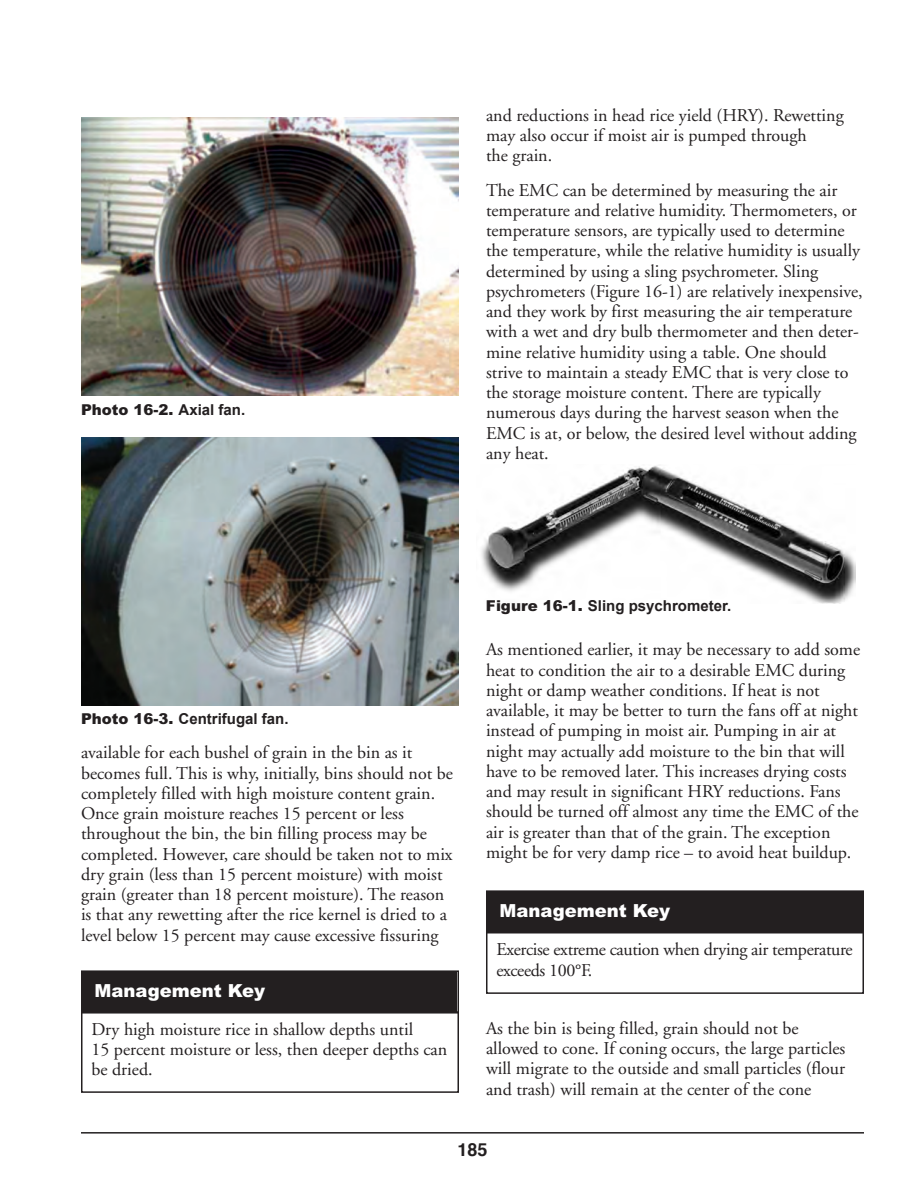
<style>
.page{position:relative;width:918px;height:1188px;background:#fff}
.page>*{position:absolute;margin:0;border:0;box-sizing:border-box;transform-origin:0 0}
.t1{font:18px/20.2px "Adobe Garamond";color:#231f20}
.t2{font:18px/21px "Adobe Garamond";letter-spacing:-.02em;color:#231f20}
.t3{font:900 18px "Arial";color:#fff}
.t4{font:700 18px "Helvetica";color:#231f20}
.t5{font:700 15px "Arial";color:#231f20}
.t6{font:900 15px "Arial";color:#231f20}
.s1{font-weight:700}
.s2{font-weight:900}
</style>
<div class="page">
<hr style="left:81px;top:1132px;width:783px;height:2px;background:#231f20">
<img style="left:81px;top:118px;width:378px;height:277px">
<img style="left:81px;top:438px;width:378px;height:267px">
<div style="left:82px;top:972px;width:375px;height:40px;background:#231f20"></div>
<div style="left:81px;top:970px;width:378px;height:44px;border:2px solid #231f20"></div>
<div style="left:81px;top:1011px;width:378px;height:82px;border:2px solid #231f20"></div>
<img style="left:481px;top:466px;width:374px;height:137px">
<div style="left:487px;top:892px;width:375px;height:40px;background:#231f20"></div>
<div style="left:486px;top:890px;width:378px;height:44px;border:2px solid #231f20"></div>
<div style="left:486px;top:931px;width:378px;height:63px;border:2px solid #231f20"></div>
<p class="t6" style="left:81px;top:401px;width:166px">Photo 16-2. <span class="s1">Axial fan.</span></p>
<p class="t1" style="left:486px;top:107px;width:359px">and reductions in head rice yield (HRY). Rewetting may also occur if moist air is pumped through<br>the grain.</p>
<p class="t1" style="left:486px;top:181px;width:378px">The EMC can be determined by measuring the air temperature and relative humidity. Thermometers, or temperature sensors, are typically used to determine the temperature, while the relative humidity is usually determined by using a sling psychrometer. Sling psychrometers (Figure 16-1) are relatively inexpensive, and they work by first measuring the air temperature with a wet and dry bulb thermometer and then deter&shy;mine relative humidity using a table. One should strive to maintain a steady EMC that is very close to the storage moisture content. There are typically numerous days during the harvest season when the EMC is at, or below, the desired level without adding any heat.</p>
<p class="t5" style="left:81px;top:709px;width:209px"><span class="s2">Photo 16-3.</span> Centrifugal fan.</p>
<p class="t1" style="left:81px;top:744px;width:374px">available for each bushel of grain in the bin as it becomes full. This is why, initially, bins should not be completely filled with high moisture content grain.<br>Once grain moisture reaches 15 percent or less throughout the bin, the bin filling process may be completed. However, care should be taken not to mix dry grain (less than 15 percent moisture) with moist grain (greater than 18 percent moisture). The reason is that any rewetting after the rice kernel is dried to a level below 15 percent may cause excessive fissuring</p>
<p class="t3" style="left:94px;top:980px;width:172px">Management Key</p>
<p class="t1" style="left:91px;top:1020px;width:357px">Dry high moisture rice in shallow depths until<br>15 percent moisture or less, then deeper depths can be dried.</p>
<p class="t5" style="left:486px;top:596px;width:247px"><span class="s2">Figure 16-1.</span> Sling psychrometer.</p>
<p class="t1" style="left:486px;top:641px;width:376px">As mentioned earlier, it may be necessary to add some heat to condition the air to a desirable EMC during night or damp weather conditions. If heat is not available, it may be better to turn the fans off at night instead of pumping in moist air. Pumping in air at night may actually add moisture to the bin that will have to be removed later. This increases drying costs and may result in significant HRY reductions. Fans should be turned off almost any time the EMC of the air is greater than that of the grain. The exception might be for very damp rice – to avoid heat buildup.</p>
<p class="t3" style="left:499px;top:900px;width:172px">Management Key</p>
<p class="t2" style="left:496px;top:940px;width:358px">Exercise extreme caution when drying air temperature exceeds 100°F.</p>
<p class="t1" style="left:486px;top:1020px;width:361px">As the bin is being filled, grain should not be allowed to cone. If coning occurs, the large particles will migrate to the outside and small particles (flour and trash) will remain at the center of the cone</p>
<p class="t4" style="left:457px;top:1135px;width:32px">185</p>
</div>
